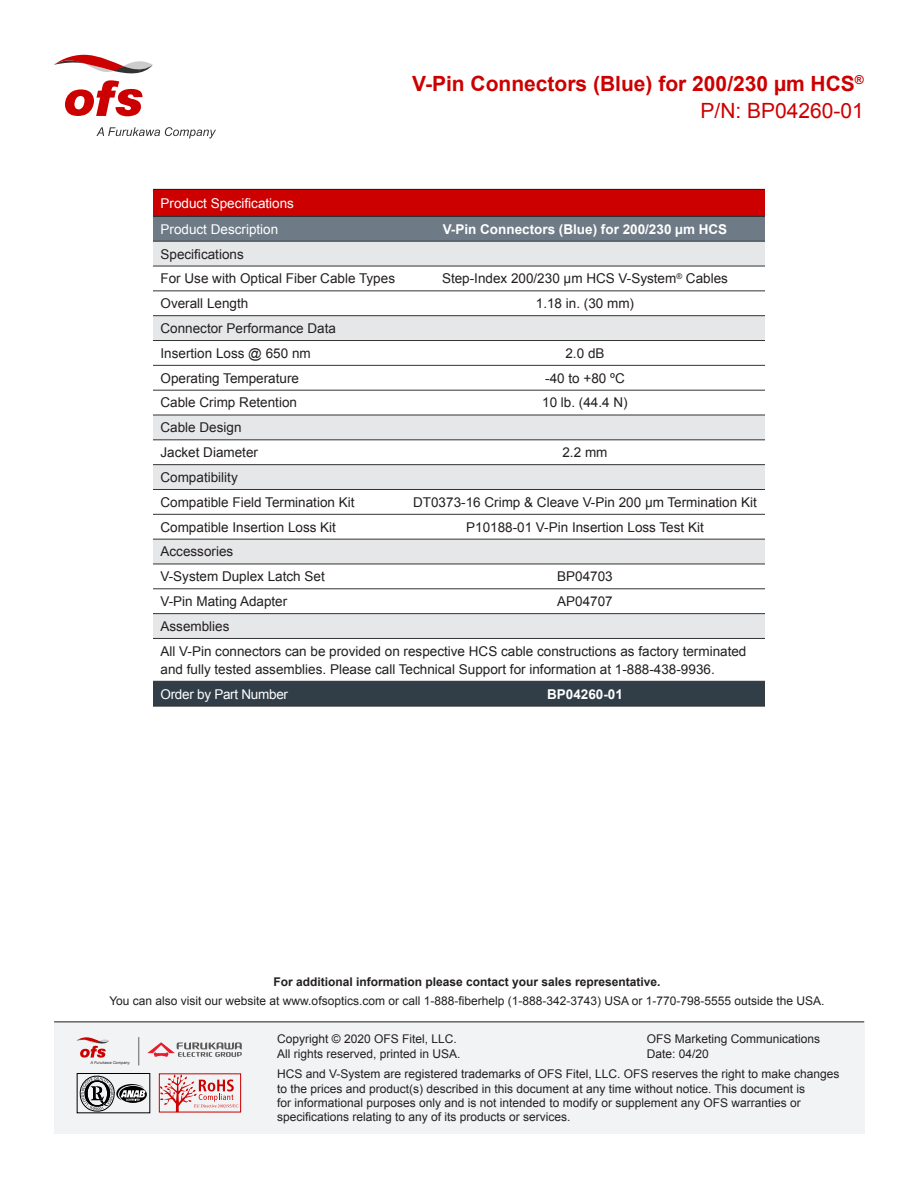
<style>
.page{position:relative;width:918px;height:1188px;background:#fff}
.page>*{position:absolute;margin:0;border:0;box-sizing:border-box;transform-origin:0 0}
.t1{font:700 21px/27px "Arial";color:#c00;text-align:right}
.t2{font:13.5px/24.9px "Arial";color:#231f20}
.t3{font:700 13.5px "Arial";color:#fff}
.t4{font:13.5px/26px "Arial";color:#fff}
.t5{font:13.5px "Arial";letter-spacing:-.02em;color:#fff}
.t6{font:12px/14.4px "Arial";color:#231f20}
.t7{font:700 12px "Arial";color:#231f20}
.t8{font:italic 4.05px "Arial";color:#333}
.s1{font-weight:400}
</style>
<div class="page">
<div style="left:54px;top:1022px;width:810px;height:112px;background:#f2f3f4"></div>
<div style="left:153px;top:189px;width:612px;height:27px;background:#c00"></div>
<div style="left:153px;top:217px;width:612px;height:24px;background:#6e7a86"></div>
<svg style="left:153px;top:242px;width:612px;height:396px"></svg>
<div style="left:153px;top:682px;width:612px;height:24px;background:#313e48"></div>
<hr style="left:405px;top:340px;width:360px;height:1px;background:#333">
<hr style="left:405px;top:365px;width:360px;height:1px;background:#333">
<hr style="left:405px;top:390px;width:360px;height:1px;background:#333">
<hr style="left:153px;top:241px;width:252px;height:1px;background:#333">
<hr style="left:405px;top:241px;width:360px;height:1px;background:#333">
<hr style="left:153px;top:315px;width:252px;height:1px;background:#333">
<hr style="left:405px;top:315px;width:360px;height:1px;background:#333">
<hr style="left:153px;top:415px;width:252px;height:1px;background:#333">
<hr style="left:405px;top:415px;width:360px;height:1px;background:#333">
<hr style="left:153px;top:539px;width:252px;height:1px;background:#333">
<hr style="left:405px;top:539px;width:360px;height:1px;background:#333">
<hr style="left:153px;top:588px;width:252px;height:1px;background:#333">
<hr style="left:405px;top:588px;width:360px;height:1px;background:#333">
<hr style="left:153px;top:613px;width:252px;height:1px;background:#333">
<hr style="left:405px;top:613px;width:360px;height:1px;background:#333">
<hr style="left:153px;top:489px;width:252px;height:1px;background:#333">
<hr style="left:405px;top:489px;width:360px;height:1px;background:#333">
<hr style="left:153px;top:514px;width:252px;height:1px;background:#333">
<hr style="left:405px;top:514px;width:360px;height:1px;background:#333">
<hr style="left:153px;top:290px;width:252px;height:1px;background:#333">
<hr style="left:405px;top:290px;width:360px;height:1px;background:#333">
<hr style="left:153px;top:340px;width:252px;height:1px;background:#333">
<hr style="left:153px;top:365px;width:252px;height:1px;background:#333">
<hr style="left:153px;top:390px;width:252px;height:1px;background:#333">
<hr style="left:153px;top:266px;width:252px;height:1px;background:#333">
<hr style="left:405px;top:266px;width:360px;height:1px;background:#333">
<hr style="left:153px;top:439px;width:252px;height:1px;background:#333">
<hr style="left:405px;top:439px;width:360px;height:1px;background:#333">
<hr style="left:153px;top:464px;width:252px;height:1px;background:#333">
<hr style="left:405px;top:464px;width:360px;height:1px;background:#333">
<hr style="left:153px;top:564px;width:252px;height:1px;background:#333">
<hr style="left:405px;top:564px;width:360px;height:1px;background:#333">
<hr style="left:153px;top:638px;width:252px;height:1px;background:#333">
<hr style="left:405px;top:638px;width:360px;height:1px;background:#333">
<hr style="left:153px;top:681px;width:252px;height:1px;background:#333">
<hr style="left:405px;top:681px;width:360px;height:1px;background:#333">
<hr style="left:153px;top:216px;width:252px;height:1px;background:#231f20">
<hr style="left:405px;top:216px;width:360px;height:1px;background:#231f20">
<hr style="left:153px;top:189px;width:252px;height:1px;background:#231f20">
<hr style="left:405px;top:189px;width:360px;height:1px;background:#231f20">
<hr style="left:153px;top:706px;width:252px;height:1px;background:#333">
<hr style="left:405px;top:706px;width:360px;height:1px;background:#333">
<svg style="left:96px;top:127px;width:120px;height:11px"></svg>
<svg style="left:54px;top:54px;width:99px;height:63px"></svg>
<hr style="left:54px;top:1022px;width:810px;height:1px;background:#231f20">
<div style="left:77px;top:1073px;width:73px;height:40px;border:1px solid #000"></div>
<svg style="left:79px;top:1075px;width:67px;height:37px"></svg>
<div style="left:159px;top:1074px;width:82px;height:38px;border:1px solid #c00"></div>
<svg style="left:160px;top:1075px;width:78px;height:37px"></svg>
<svg style="left:147px;top:1042px;width:95px;height:15px"></svg>
<svg style="left:138px;top:1037px;width:1px;height:28px"></svg>
<svg style="left:76px;top:1037px;width:33px;height:21px"></svg>
<h1 class="t1" style="left:412px;top:71px;width:453px">V-Pin Connectors (Blue) for 200/230 µm HCS<sup>®<br></sup><span class="s1">P/N: BP04260-01</span></h1>
<p class="t4" style="left:160px;top:190px;width:135px">Product Specifications<br>Product Description</p>
<p class="t2" style="left:160px;top:241px;width:236px">Specifications<br>For Use with Optical Fiber Cable Types</p>
<p class="t3" style="left:443px;top:220px;width:286px">V-Pin Connectors (Blue) for 200/230 µm HCS</p>
<p class="t2" style="left:442px;top:266px;width:287px">Step-Index 200/230 µm HCS V-System<sup>®</sup> Cables</p>
<p class="t2" style="left:160px;top:291px;width:89px">Overall Length</p>
<p class="t2" style="left:536px;top:291px;width:100px">1.18 in. (30 mm)</p>
<p class="t2" style="left:160px;top:316px;width:177px">Connector Performance Data<br>Insertion Loss @ 650 nm</p>
<p class="t2" style="left:565px;top:341px;width:41px">2.0 dB</p>
<p class="t2" style="left:160px;top:366px;width:140px">Operating Temperature</p>
<p class="t2" style="left:545px;top:366px;width:81px">-40 to +80 ºC</p>
<p class="t2" style="left:160px;top:390px;width:138px">Cable Crimp Retention</p>
<p class="t2" style="left:542px;top:390px;width:87px">10 lb. (44.4 N)</p>
<p class="t2" style="left:160px;top:415px;width:99px">Cable Design<br>Jacket Diameter</p>
<p class="t2" style="left:562px;top:440px;width:47px">2.2 mm</p>
<p class="t2" style="left:160px;top:465px;width:196px">Compatibility<br>Compatible Field Termination Kit</p>
<p class="t2" style="left:413px;top:490px;width:345px">DT0373-16 Crimp &amp; Cleave V-Pin 200 µm Termination Kit</p>
<p class="t2" style="left:160px;top:515px;width:177px">Compatible Insertion Loss Kit</p>
<p class="t2" style="left:466px;top:515px;width:239px">P10188-01 V-Pin Insertion Loss Test Kit</p>
<p class="t2" style="left:160px;top:539px;width:166px">Accessories<br>V-System Duplex Latch Set</p>
<p class="t2" style="left:557px;top:564px;width:57px">BP04703</p>
<p class="t2" style="left:160px;top:589px;width:128px">V-Pin Mating Adapter</p>
<p class="t2" style="left:557px;top:589px;width:57px">AP04707</p>
<p class="t2" style="left:160px;top:614px;width:587px">Assemblies<br>All V-Pin connectors can be provided on respective HCS cable constructions as factory terminated</p>
<p class="t2" style="left:160px;top:657px;width:556px">and fully tested assemblies. Please call Technical Support for information at 1-888-438-9936.</p>
<p class="t5" style="left:160px;top:685px;width:129px">Order by Part Number</p>
<p class="t3" style="left:547px;top:685px;width:77px">BP04260-01</p>
<p class="t7" style="left:274px;top:974px;width:388px">For additional information please contact your sales representative.</p>
<p class="t6" style="left:109px;top:993px;width:717px">You can also visit our website at www.ofsoptics.com or call 1-888-fiberhelp (1-888-342-3743) USA or 1-770-798-5555 outside the USA.</p>
<p class="t8" style="left:91px;top:1060px;width:41px">A Furukawa Company</p>
<p class="t6" style="left:277px;top:1032px;width:185px">Copyright © 2020 OFS Fitel, LLC.<br>All rights reserved, printed in USA.</p>
<p class="t6" style="left:647px;top:1032px;width:175px">OFS Marketing Communications<br>Date: 04/20</p>
<p class="t6" style="left:277px;top:1067px;width:564px">HCS and V-System are registered trademarks of OFS Fitel, LLC. OFS reserves the right to make changes to the prices and product(s) described in this document at any time without notice. This document is<br>for informational purposes only and is not intended to modify or supplement any OFS warranties or specifications relating to any of its products or services.</p>
</div>
